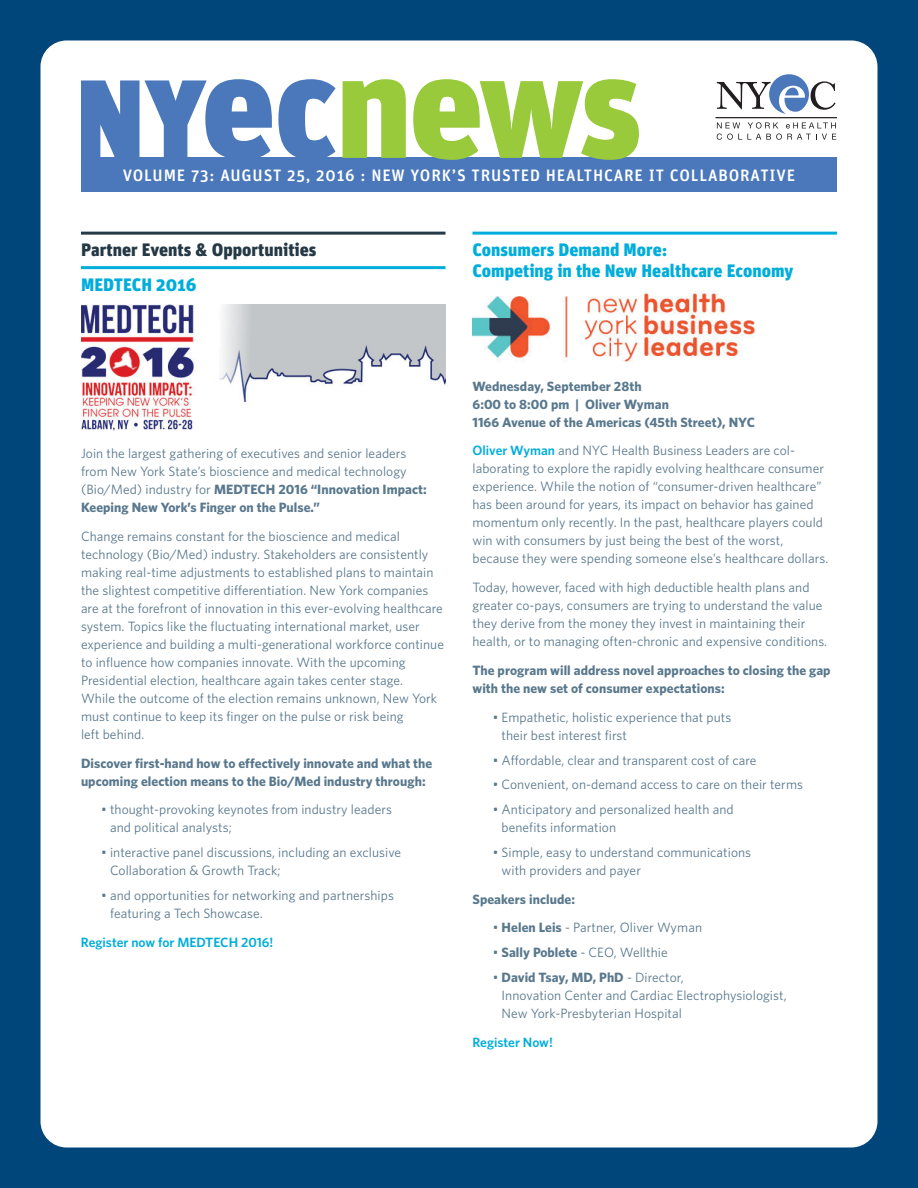
<style>
.page{position:relative;width:918px;height:1188px;background:#00467a}
.page>*{position:absolute;margin:0;border:0;box-sizing:border-box;transform-origin:0 0}
.t1{font:900 18px/21px "Unit";color:#00addb}
.t2{font:900 18px "Unit";color:#243845}
.t3{font:500 16.5px "Unit";letter-spacing:.05em;color:#fff}
.t4{font:13.5px/18px "Whitney";letter-spacing:.005em;color:#59788d}
.t5{font:700 13.5px/18px "Whitney";letter-spacing:.005em;color:#59788d}
.t6{font:600 13.5px "Whitney";color:#00addb}
.s1{font-weight:700}
.s2{font-weight:600;color:#00addb}
</style>
<div class="page">
<div style="left:40px;top:40px;width:837px;height:1108px;background:#fff;border-radius:26px"></div>
<div style="left:81px;top:158px;width:756px;height:34px;background:#4a78bb"></div>
<hr style="left:716px;top:117px;width:121px;height:1px;background:#2e2929">
<svg style="left:717px;top:74px;width:119px;height:40px"></svg>
<svg style="left:717px;top:122px;width:119px;height:18px"></svg>
<svg style="left:278px;top:79px;width:58px;height:79px"></svg>
<svg style="left:343px;top:79px;width:63px;height:79px"></svg>
<svg style="left:413px;top:79px;width:226px;height:81px"></svg>
<svg style="left:81px;top:79px;width:191px;height:79px"></svg>
<hr style="left:81px;top:232px;width:365px;height:3px;background:#243845">
<hr style="left:81px;top:266px;width:365px;height:3px;background:#00addb">
<img style="left:81px;top:304px;width:365px;height:126px">
<hr style="left:472px;top:232px;width:365px;height:3px;background:#00addb">
<img style="left:472px;top:290px;width:283px;height:72px">
<p class="t3" style="left:123px;top:169px;width:674px">VOLUME 73: AUGUST 25, 2016 : NEW YORK’S TRUSTED HEALTHCARE IT COLLABORATIVE</p>
<h2 class="t2" style="left:81px;top:243px;width:237px">Partner Events &amp; Opportunities</h2>
<h3 class="t1" style="left:81px;top:275px;width:117px">MEDTECH 2016</h3>
<h3 class="t1" style="left:472px;top:241px;width:322px">Consumers Demand More:<br>Competing in the New Healthcare Economy</h3>
<p class="t4" style="left:81px;top:445px;width:347px">Join the largest gathering of executives and senior leaders from New York State’s bioscience and medical technology (Bio/Med) industry for <span class="s1">MEDTECH 2016 “Innovation Impact:<br>Keeping New York’s Finger on the Pulse.”</span></p>
<p class="t4" style="left:81px;top:528px;width:365px">Change remains constant for the bioscience and medical technology (Bio/Med) industry. Stakeholders are consistently making real-time adjustments to established plans to maintain the slightest competitive differentiation. New York companies are at the forefront of innovation in this ever-evolving healthcare system. Topics like the fluctuating international market, user experience and building a multi-generational workforce continue to influence how companies innovate. With the upcoming Presidential election, healthcare again takes center stage.<br>While the outcome of the election remains unknown, New York must continue to keep its finger on the pulse or risk being<br>left behind.</p>
<p class="t5" style="left:81px;top:755px;width:353px">Discover first-hand how to effectively innovate and what the upcoming election means to the Bio/Med industry through:</p>
<p class="t4" style="left:110px;top:802px;width:283px;text-indent:-9px">• thought-provoking keynotes from industry leaders and political analysts;</p>
<p class="t4" style="left:110px;top:845px;width:293px;text-indent:-9px">• interactive panel discussions, including an exclusive<br>Collaboration &amp; Growth Track;</p>
<p class="t4" style="left:110px;top:887px;width:285px;text-indent:-9px">• and opportunities for networking and partnerships featuring a Tech Showcase.</p>
<p class="t6" style="left:81px;top:937px;width:194px">Register now for MEDTECH 2016!</p>
<p class="t5" style="left:472px;top:378px;width:284px">Wednesday, September 28th<br>6:00 to 8:00 pm | Oliver Wyman<br>1166 Avenue of the Americas (45th Street), NYC</p>
<p class="t4" style="left:472px;top:443px;width:357px"><span class="s2">Oliver Wyman</span> and NYC Health Business Leaders are col&shy;laborating to explore the rapidly evolving healthcare consumer experience. While the notion of “consumer-driven healthcare” has been around for years, its impact on behavior has gained momentum only recently. In the past, healthcare players could win with consumers by just being the best of the worst, because they were spending someone else’s healthcare dollars.</p>
<p class="t4" style="left:472px;top:580px;width:356px">Today, however, faced with high deductible health plans and greater co-pays, consumers are trying to understand the value they derive from the money they invest in maintaining their health, or to managing often-chronic and expensive conditions.</p>
<p class="t5" style="left:472px;top:662px;width:360px">The program will address novel approaches to closing the gap with the new set of consumer expectations:</p>
<p class="t4" style="left:502px;top:709px;width:231px;text-indent:-9px">• Empathetic, holistic experience that puts their best interest first</p>
<p class="t4" style="left:493px;top:752px;width:265px">• Affordable, clear and transparent cost of care</p>
<p class="t4" style="left:493px;top:777px;width:312px">• Convenient, on-demand access to care on their terms</p>
<p class="t4" style="left:502px;top:801px;width:234px;text-indent:-9px">• Anticipatory and personalized health and benefits information</p>
<p class="t4" style="left:502px;top:844px;width:251px;text-indent:-9px">• Simple, easy to understand communications with providers and payer</p>
<p class="t5" style="left:472px;top:891px;width:104px">Speakers include:</p>
<p class="t4" style="left:493px;top:920px;width:211px">• <span class="s1">Helen Leis</span> - Partner, Oliver Wyman</p>
<p class="t4" style="left:493px;top:944px;width:176px">• <span class="s1">Sally Poblete</span> - CEO, Wellthie</p>
<p class="t4" style="left:502px;top:969px;width:287px;text-indent:-9px">• <span class="s1">David Tsay, MD, PhD</span> - Director,<br>Innovation Center and Cardiac Electrophysiologist,<br>New York-Presbyterian Hospital</p>
<p class="t6" style="left:472px;top:1037px;width:82px">Register Now!</p>
</div>
